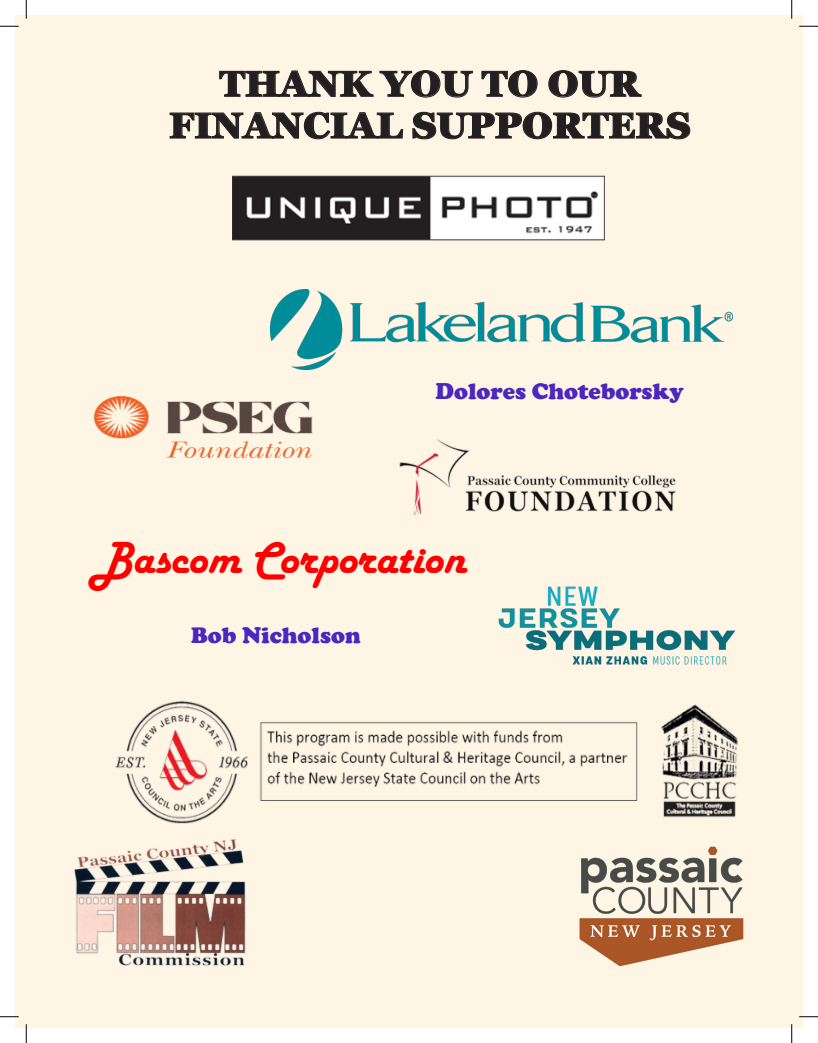
<style>
.page{position:relative;width:818px;height:1043px;background:#fff}
.page>*{position:absolute;margin:0;border:0;box-sizing:border-box;transform-origin:0 0}
.t1{font:46.38px "Harlow Solid";color:#f00}
.t2{font:900 36.12px "Georgia Pro";color:#231f20}
.t3{font:900 36px "Georgia Pro";color:#231f20}
.t4{font:900 23.12px "Cooper";color:#4d26c0}
</style>
<div class="page">
<div style="left:15px;top:15px;width:787px;height:1013px;background:#fff5e5"></div>
<img style="left:232px;top:175px;width:372px;height:66px">
<img style="left:133px;top:301px;width:669px;height:727px">
<img style="left:15px;top:732px;width:316px;height:296px">
<img style="left:450px;top:483px;width:333px;height:284px">
<img style="left:94px;top:289px;width:325px;height:308px">
<svg style="left:0;top:25px;width:19px;height:2px"></svg>
<svg style="left:799px;top:25px;width:19px;height:2px"></svg>
<svg style="left:0;top:1015px;width:19px;height:2px"></svg>
<svg style="left:799px;top:1015px;width:19px;height:2px"></svg>
<svg style="left:25px;top:0;width:2px;height:19px"></svg>
<svg style="left:25px;top:1024px;width:2px;height:18px"></svg>
<svg style="left:791px;top:0;width:1px;height:19px"></svg>
<svg style="left:790px;top:1024px;width:2px;height:18px"></svg>
<h3 class="t3" style="left:219px;top:63px;width:422px">THANK YOU TO OUR</h3>
<h2 class="t2" style="left:169px;top:105px;width:523px">FINANCIAL SUPPORTERS</h2>
<p class="t4" style="left:435px;top:378px;width:250px">Dolores Choteborsky</p>
<h1 class="t1" style="left:93px;top:532px;width:374px">Bascom Corporation</h1>
<p class="t4" style="left:191px;top:622px;width:171px">Bob Nicholson</p>
</div>
